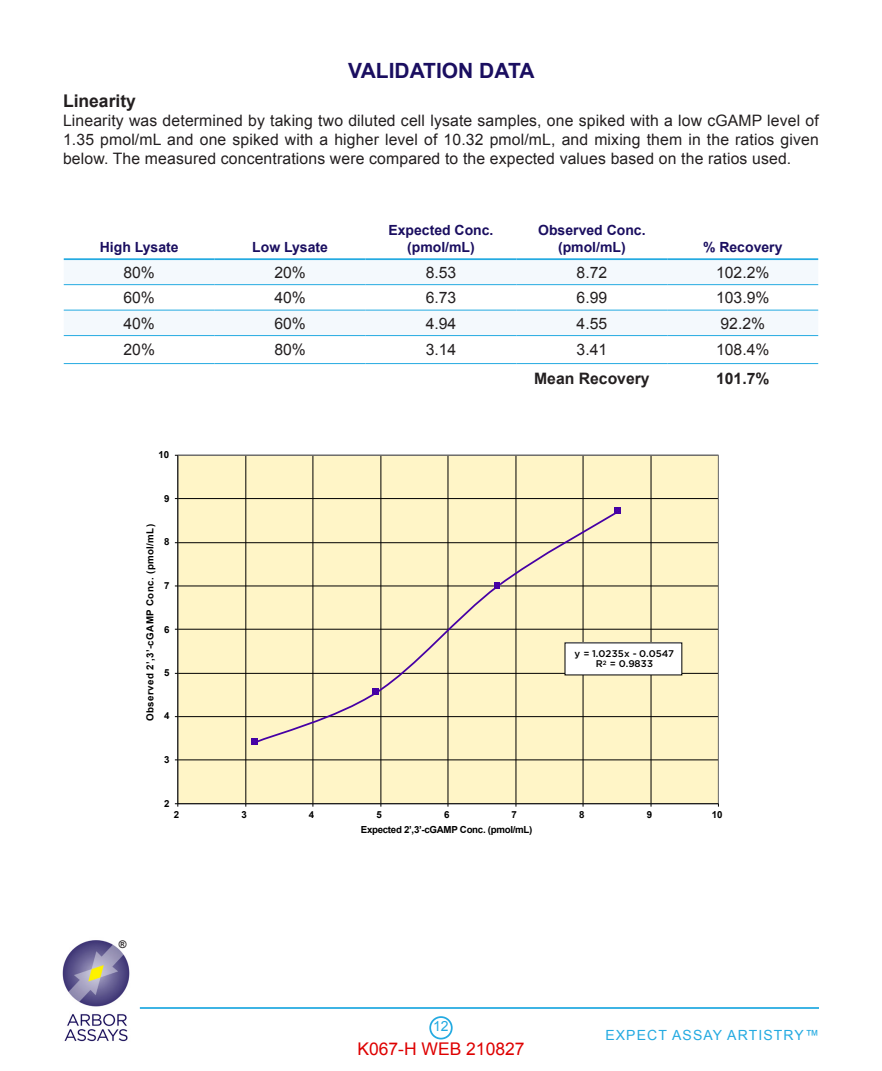
<style>
.page{position:relative;width:882px;height:1071px;background:#fff}
.page>*{position:absolute;margin:0;border:0;box-sizing:border-box;transform-origin:0 0}
.Heading{font:700 21px "Arial";color:#1a0e60}
.t1{font:17.5px "Arial";color:#de0000}
.Subhead{font:700 17.5px "Arial";color:#231f20}
.Body_Text{font:15.75px/18.9px "Arial";letter-spacing:.01em;color:#231f20;text-align:justify}
.t2{font:700 15.75px "Arial";color:#231f20}
.t3{font:700 14px/16.8px "Arial";color:#1a0e60;text-align:center}
.t4{font:14px "Arial";letter-spacing:.08em;color:#24aae1}
.t5{font:700 10.5px "Arial";color:#231f20}
.t6{font:700 9.62px "Arial";letter-spacing:.04em;color:#000}
.t7{font:700 9.62px "Arial";letter-spacing:-.03em;color:#000}
.t8{font:500 9.62px/9.6px "Gotham";letter-spacing:.01em;color:#000;text-align:center}
.t9{font:700 9.62px "Arial";letter-spacing:-.01em;color:#000}
</style>
<div class="page">
<div style="left:429px;top:1016px;width:24px;height:24px;border:2px solid #24aae1;border-radius:50%"></div>
<img style="left:62px;top:940px;width:68px;height:102px">
<hr style="left:140px;top:1007px;width:679px;height:2px;background:#24aae1">
<svg style="left:64px;top:260px;width:754px;height:75px;fill:#f4f9fd"></svg>
<hr style="left:64px;top:284px;width:151px;height:1px;background:#24aae1">
<hr style="left:215px;top:284px;width:151px;height:1px;background:#24aae1">
<hr style="left:366px;top:284px;width:150px;height:1px;background:#24aae1">
<hr style="left:516px;top:284px;width:151px;height:1px;background:#24aae1">
<hr style="left:667px;top:284px;width:151px;height:1px;background:#24aae1">
<hr style="left:64px;top:310px;width:151px;height:1px;background:#24aae1">
<hr style="left:215px;top:310px;width:151px;height:1px;background:#24aae1">
<hr style="left:366px;top:310px;width:150px;height:1px;background:#24aae1">
<hr style="left:516px;top:310px;width:151px;height:1px;background:#24aae1">
<hr style="left:667px;top:310px;width:151px;height:1px;background:#24aae1">
<hr style="left:64px;top:335px;width:151px;height:1px;background:#24aae1">
<hr style="left:215px;top:335px;width:151px;height:1px;background:#24aae1">
<hr style="left:366px;top:335px;width:150px;height:1px;background:#24aae1">
<hr style="left:516px;top:335px;width:151px;height:1px;background:#24aae1">
<hr style="left:667px;top:335px;width:151px;height:1px;background:#24aae1">
<hr style="left:64px;top:363px;width:151px;height:1px;background:#24aae1">
<hr style="left:215px;top:363px;width:151px;height:1px;background:#24aae1">
<hr style="left:366px;top:363px;width:150px;height:1px;background:#24aae1">
<hr style="left:516px;top:363px;width:151px;height:1px;background:#24aae1">
<hr style="left:667px;top:363px;width:151px;height:1px;background:#24aae1">
<hr style="left:64px;top:258px;width:151px;height:2px;background:#24aae1">
<hr style="left:215px;top:258px;width:151px;height:2px;background:#24aae1">
<hr style="left:366px;top:258px;width:150px;height:2px;background:#24aae1">
<hr style="left:516px;top:258px;width:151px;height:2px;background:#24aae1">
<hr style="left:667px;top:258px;width:151px;height:2px;background:#24aae1">
<div style="left:178px;top:455px;width:540px;height:349px;background:#fff5c7"></div>
<hr style="left:178px;top:760px;width:540px;height:1px;background:#000">
<hr style="left:178px;top:716px;width:540px;height:1px;background:#000">
<hr style="left:178px;top:673px;width:540px;height:1px;background:#000">
<hr style="left:178px;top:629px;width:540px;height:1px;background:#000">
<hr style="left:178px;top:586px;width:540px;height:1px;background:#000">
<hr style="left:178px;top:542px;width:540px;height:1px;background:#000">
<hr style="left:178px;top:498px;width:540px;height:1px;background:#000">
<hr style="left:246px;top:455px;width:1px;height:349px;background:#000">
<hr style="left:313px;top:455px;width:1px;height:349px;background:#000">
<hr style="left:381px;top:455px;width:1px;height:349px;background:#000">
<hr style="left:448px;top:455px;width:1px;height:349px;background:#000">
<hr style="left:516px;top:455px;width:1px;height:349px;background:#000">
<hr style="left:583px;top:455px;width:1px;height:349px;background:#000">
<hr style="left:651px;top:455px;width:1px;height:349px;background:#000">
<hr style="left:177px;top:455px;width:1px;height:349px;background:#000">
<hr style="left:178px;top:803px;width:540px;height:1px;background:#000">
<svg style="left:253px;top:509px;width:368px;height:236px"></svg>
<svg style="left:614px;top:507px;width:7px;height:7px"></svg>
<svg style="left:493px;top:582px;width:8px;height:7px"></svg>
<svg style="left:371px;top:687px;width:8px;height:8px"></svg>
<svg style="left:251px;top:738px;width:7px;height:7px"></svg>
<div style="left:565px;top:643px;width:117px;height:32px;background:#fff"></div>
<p class="Heading" style="left:348px;top:57px;width:188px">VALIDATION DATA</p>
<p class="Subhead" style="left:63px;top:89px;width:74px">Linearity</p>
<p class="Body_Text" style="left:63px;top:111px;width:757px">Linearity was determined by taking two diluted cell lysate samples, one spiked with a low cGAMP level of 1.35 pmol/mL and one spiked with a higher level of 10.32 pmol/mL, and mixing them in the ratios given below. The measured concentrations were compared to the expected values based on the ratios used.</p>
<p class="t3" style="left:100px;top:239px;width:80px">High Lysate</p>
<p class="t3" style="left:252px;top:239px;width:77px">Low Lysate</p>
<p class="t3" style="left:388px;top:223px;width:107px">Expected Conc. (pmol/mL)</p>
<p class="t3" style="left:538px;top:223px;width:109px">Observed Conc. (pmol/mL)</p>
<p class="t3" style="left:703px;top:239px;width:81px">% Recovery</p>
<p class="Body_Text" style="left:123px;top:263px;width:33px">80%</p>
<p class="Body_Text" style="left:274px;top:263px;width:33px">20%</p>
<p class="Body_Text" style="left:426px;top:263px;width:32px">8.53</p>
<p class="Body_Text" style="left:577px;top:263px;width:32px">8.72</p>
<p class="Body_Text" style="left:716px;top:263px;width:55px">102.2%</p>
<p class="Body_Text" style="left:123px;top:288px;width:33px">60%</p>
<p class="Body_Text" style="left:274px;top:288px;width:33px">40%</p>
<p class="Body_Text" style="left:426px;top:288px;width:32px">6.73</p>
<p class="Body_Text" style="left:577px;top:288px;width:32px">6.99</p>
<p class="Body_Text" style="left:716px;top:288px;width:55px">103.9%</p>
<p class="Body_Text" style="left:123px;top:314px;width:33px">40%</p>
<p class="Body_Text" style="left:274px;top:314px;width:33px">60%</p>
<p class="Body_Text" style="left:426px;top:314px;width:32px">4.94</p>
<p class="Body_Text" style="left:577px;top:314px;width:32px">4.55</p>
<p class="Body_Text" style="left:721px;top:314px;width:46px">92.2%</p>
<p class="Body_Text" style="left:123px;top:341px;width:33px">20%</p>
<p class="Body_Text" style="left:274px;top:341px;width:33px">80%</p>
<p class="Body_Text" style="left:426px;top:341px;width:32px">3.14</p>
<p class="Body_Text" style="left:577px;top:341px;width:32px">3.41</p>
<p class="Body_Text" style="left:716px;top:341px;width:55px">108.4%</p>
<p class="t2" style="left:534px;top:369px;width:117px">Mean Recovery</p>
<p class="t2" style="left:716px;top:369px;width:55px">101.7%</p>
<p class="t9" style="left:159px;top:448px;width:12px">10</p>
<p class="t9" style="left:164px;top:492px;width:7px">9</p>
<p class="t6" style="left:144px;top:721px;width:199px;rotate:-90deg">Observed 2’,3’-cGAMP Conc. (pmol/mL)</p>
<p class="t9" style="left:164px;top:536px;width:7px">8</p>
<p class="t9" style="left:164px;top:579px;width:7px">7</p>
<p class="t9" style="left:164px;top:623px;width:7px">6</p>
<p class="t9" style="left:164px;top:666px;width:7px">5</p>
<p class="t9" style="left:164px;top:709px;width:7px">4</p>
<p class="t9" style="left:164px;top:754px;width:7px">3</p>
<p class="t8" style="left:575px;top:649px;width:101px">y = 1.0235x - 0.0547<br>R<sup>2</sup> = 0.9833</p>
<p class="t9" style="left:164px;top:797px;width:7px">2</p>
<p class="t9" style="left:174px;top:808px;width:7px">2</p>
<p class="t9" style="left:241px;top:808px;width:7px">3</p>
<p class="t9" style="left:309px;top:808px;width:7px">4</p>
<p class="t9" style="left:376px;top:808px;width:7px">5</p>
<p class="t9" style="left:444px;top:808px;width:7px">6</p>
<p class="t9" style="left:512px;top:808px;width:7px">7</p>
<p class="t9" style="left:579px;top:808px;width:7px">8</p>
<p class="t9" style="left:647px;top:808px;width:7px">9</p>
<p class="t9" style="left:712px;top:808px;width:12px">10</p>
<p class="t7" style="left:361px;top:823px;width:173px">Expected 2’,3’-cGAMP Conc. (pmol/mL)</p>
<p class="t5" style="left:119px;top:937px;width:9px">®</p>
<p class="t4" style="left:433px;top:1017px;width:17px">12</p>
<p class="t1" style="left:357px;top:1037px;width:169px">K067-H WEB 210827</p>
<p class="t4" style="left:605px;top:1025px;width:215px">EXPECT ASSAY ARTISTRY™</p>
</div>
